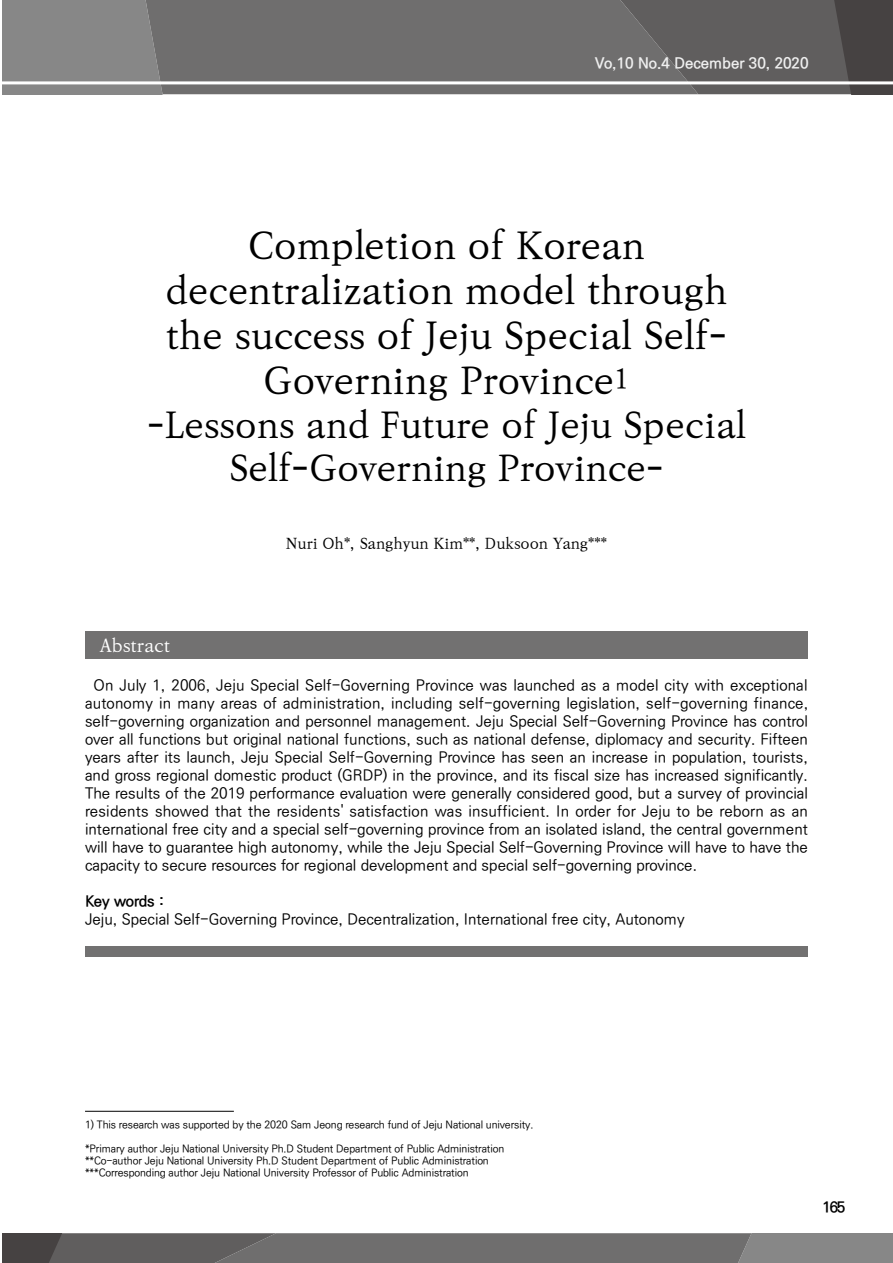
<style>
.page{position:relative;width:893px;height:1263px;background:#fff}
.page>*{position:absolute;margin:0;border:0;box-sizing:border-box;transform-origin:0 0}
.t1{font:500 37.5px/45px "Ko Pub Batang";color:#000;text-align:center}
.t2{font:500 36px/43.2px "Ko Pub Batang";color:#000;text-align:center}
.t3{font:500 18px "Ko Pub Batang";color:#fff}
.t4{font:500 15px/18px "Ko Pub Dotum";color:#000;text-align:justify}
.t5{font:500 15px "Ko Pub Batang";color:#000}
.t6{font:700 15px "Ko Pub Dotum";color:#efefef}
.t7{font:700 15px "Ko Pub Dotum";letter-spacing:-.015em;color:#000}
.t8{font:500 10.5px/12px "Ko Pub Dotum";letter-spacing:-.01em;color:#000}
.s1{font-size:27px}
</style>
<div class="page">
<div style="left:2px;top:0;width:144px;height:94px;background:#878787"></div>
<div style="left:146px;top:0;width:474px;height:94px;background:#6f6e6e"></div>
<svg style="left:620px;top:0;width:273px;height:94px;background:#5e5c5c"></svg>
<hr style="left:0;top:81px;width:893px;height:3px;background:#fff">
<svg style="left:2px;top:1233px;width:891px;height:30px;background:#6e6c6c"></svg>
<div style="left:85px;top:631px;width:723px;height:28px;background:#727171"></div>
<div style="left:85px;top:946px;width:723px;height:10px;background:#727171"></div>
<hr style="left:85px;top:1111px;width:149px;height:1px;background:#000">
<p class="t6" style="left:595px;top:56px;width:215px">Vo,10 No.4 December 30, 2020</p>
<h1 class="t1" style="left:165px;top:224px;width:564px">Completion of Korean decentralization model through the success of Jeju Special Self-<br>Governing Province<span class="s1">1</span></h1>
<h2 class="t2" style="left:147px;top:404px;width:601px">-Lessons and Future of Jeju Special<br>Self-Governing Province-</h2>
<p class="t5" style="left:286px;top:536px;width:323px">Nuri Oh*, Sanghyun Kim**, Duksoon Yang***</p>
<p class="t3" style="left:100px;top:636px;width:72px">Abstract</p>
<p class="t4" style="left:85px;top:677px;width:725px;text-indent:9px">On July 1, 2006, Jeju Special Self-Governing Province was launched as a model city with exceptional autonomy in many areas of administration, including self-governing legislation, self-governing finance, self-governing organization and personnel management. Jeju Special Self-Governing Province has control over all functions but original national functions, such as national defense, diplomacy and security. Fifteen years after its launch, Jeju Special Self-Governing Province has seen an increase in population, tourists, and gross regional domestic product (GRDP) in the province, and its fiscal size has increased significantly.<br>The results of the 2019 performance evaluation were generally considered good, but a survey of provincial residents showed that the residents' satisfaction was insufficient. In order for Jeju to be reborn as an international free city and a special self-governing province from an isolated island, the central government will have to guarantee high autonomy, while the Jeju Special Self-Governing Province will have to have the capacity to secure resources for regional development and special self-governing province.</p>
<p class="t7" style="left:85px;top:894px;width:80px">Key words :</p>
<p class="t4" style="left:85px;top:911px;width:601px">Jeju, Special Self-Governing Province, Decentralization, International free city, Autonomy</p>
<p class="t8" style="left:85px;top:1119px;width:450px">1) This research was supported by the 2020 Sam Jeong research fund of Jeju National university.</p>
<p class="t8" style="left:85px;top:1143px;width:421px">*Primary author Jeju National University Ph.D Student Department of Public Administration **Co-author Jeju National University Ph.D Student Department of Public Administration ***Corresponding author Jeju National University Professor of Public Administration</p>
<p class="t7" style="left:823px;top:1199px;width:24px">165</p>
</div>
